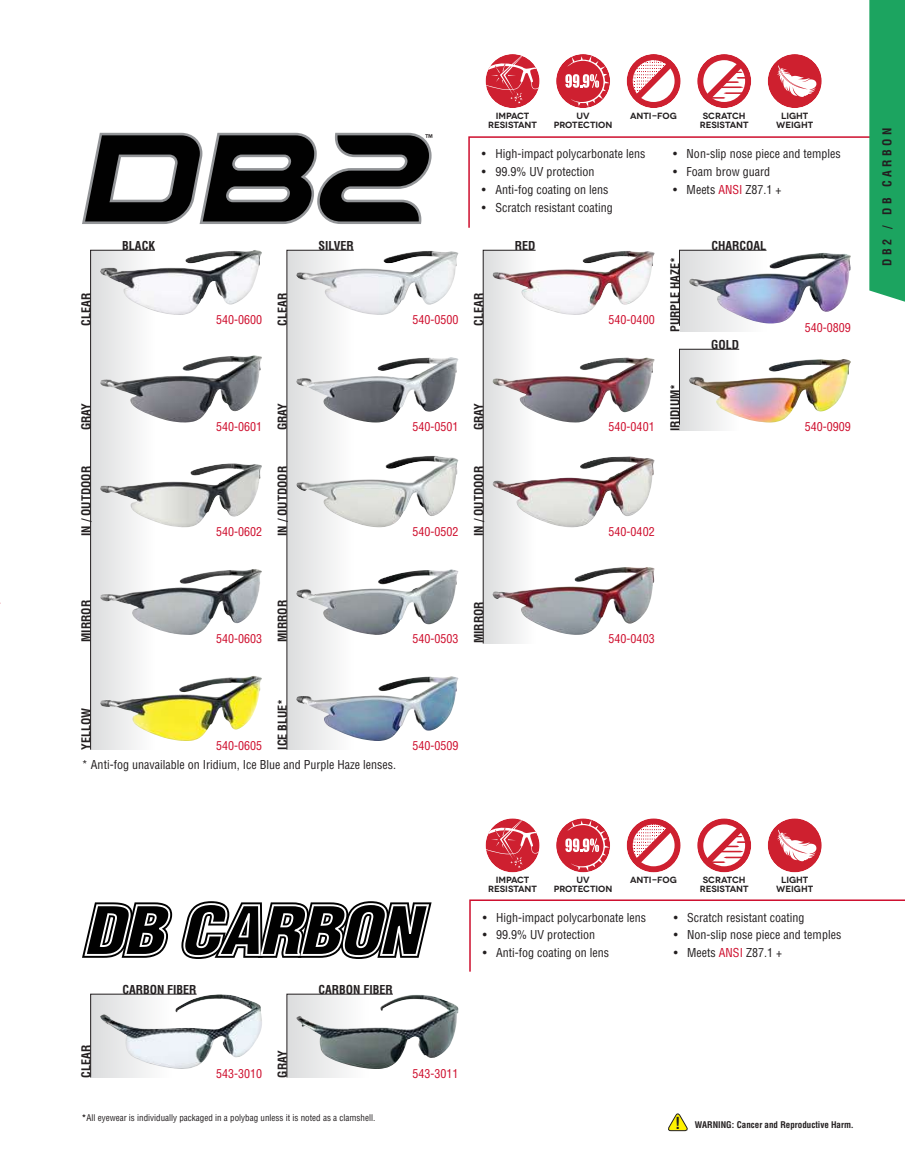
<style>
.page{position:relative;width:905px;height:1175px;background:#fff}
.page>*{position:absolute;margin:0;border:0;box-sizing:border-box;transform-origin:0 0}
.t1{font:condensed 12px "Helvetica LT Std";color:#231f20}
.t2{font:700 condensed 12px "Helvetica LT Std";color:#231f20}
.t3{font:condensed 12px "Helvetica LT Std";color:#ce0e2d}
.t4{font:700 condensed 12px "Helvetica LT Std";letter-spacing:.3em;color:#231f20}
.t5{font:600 9px/9px "Novecentowide";color:#231f20;text-align:center}
.t6{font:condensed 9px "Helvetica LT Std";color:#231f20}
.t7{font:700 condensed 9px "Helvetica LT Std";color:#231f20}
.s1{color:#ce0e2d}
.s2{font-weight:700}
.s3{font-size:16.2px}
.s4{font-family:"Minion Pro";font-stretch:normal}
</style>
<div class="page">
<svg style="left:668px;top:1113px;width:20px;height:18px"></svg>
<svg style="left:469px;top:899px;width:435px;height:73px"></svg>
<svg style="left:82px;top:902px;width:90px;height:55px"></svg>
<svg style="left:181px;top:901px;width:250px;height:58px"></svg>
<div style="left:87px;top:984px;width:189px;height:87px;background:#231f20;opacity:.25"></div>
<svg style="left:90px;top:993px;width:107px;height:85px"></svg>
<img style="left:393px;top:994px;width:65px;height:71px">
<svg style="left:286px;top:993px;width:107px;height:85px"></svg>
<img style="left:156px;top:569px;width:99px;height:66px">
<img style="left:156px;top:676px;width:98px;height:55px">
<img style="left:156px;top:355px;width:97px;height:58px">
<div style="left:87px;top:240px;width:189px;height:77px;background:#231f20;opacity:.25"></div>
<div style="left:87px;top:454px;width:189px;height:75px;background:#231f20;opacity:.25"></div>
<svg style="left:90px;top:249px;width:66px;height:501px"></svg>
<img style="left:354px;top:569px;width:97px;height:66px">
<img style="left:354px;top:676px;width:97px;height:65px">
<img style="left:354px;top:357px;width:97px;height:65px">
<div style="left:283px;top:242px;width:189px;height:75px;background:#231f20;opacity:.25"></div>
<div style="left:283px;top:446px;width:189px;height:83px;background:#231f20;opacity:.25"></div>
<svg style="left:286px;top:249px;width:68px;height:501px"></svg>
<svg style="left:82px;top:133px;width:349px;height:91px"></svg>
<div style="left:485px;top:818px;width:54px;height:54px;background:#ce2030;border-radius:50%"></div>
<svg style="left:486px;top:820px;width:53px;height:47px"></svg>
<div style="left:556px;top:818px;width:54px;height:54px;background:#ce2030;border-radius:50%"></div>
<svg style="left:565px;top:819px;width:44px;height:52px"></svg>
<svg style="left:626px;top:818px;width:54px;height:54px"></svg>
<svg style="left:697px;top:818px;width:54px;height:54px"></svg>
<div style="left:767px;top:818px;width:54px;height:54px;background:#ce202f;border-radius:50%"></div>
<svg style="left:777px;top:829px;width:39px;height:32px"></svg>
<svg style="left:467px;top:0;width:437px;height:644px"></svg>
<p class="t2" style="left:79px;top:326px;width:34px;rotate:-90deg">CLEAR</p>
<p class="t2" style="left:122px;top:238px;width:34px">BLACK</p>
<p class="t3" style="left:216px;top:312px;width:47px">540-0600</p>
<p class="t2" style="left:275px;top:326px;width:34px;rotate:-90deg">CLEAR</p>
<p class="t2" style="left:318px;top:238px;width:37px">SILVER</p>
<p class="t7" style="left:425px;top:132px;width:9px">™</p>
<p class="t3" style="left:412px;top:312px;width:47px">540-0500</p>
<p class="t5" style="left:488px;top:111px;width:50px">IMPACT<br>RESISTANT</p>
<p class="t5" style="left:554px;top:111px;width:60px">UV<br>PROTECTION</p>
<p class="t5" style="left:630px;top:111px;width:48px">ANTI-FOG</p>
<p class="t5" style="left:699px;top:111px;width:50px">SCRATCH<br>RESISTANT</p>
<p class="t5" style="left:776px;top:111px;width:38px">LIGHT<br>WEIGHT</p>
<p class="t1" style="left:482px;top:147px;width:165px">• High-impact polycarbonate lens</p>
<p class="t1" style="left:482px;top:164px;width:114px">• 99.9% UV protection</p>
<p class="t1" style="left:482px;top:182px;width:128px">• Anti-fog coating on lens</p>
<p class="t1" style="left:482px;top:200px;width:132px">• Scratch resistant coating</p>
<p class="t2" style="left:471px;top:326px;width:34px;rotate:-90deg">CLEAR</p>
<p class="t2" style="left:515px;top:238px;width:22px">RED</p>
<p class="t3" style="left:608px;top:312px;width:47px">540-0400</p>
<p class="t1" style="left:673px;top:147px;width:169px">• Non-slip nose piece and temples</p>
<p class="t1" style="left:673px;top:164px;width:98px">• Foam brow guard</p>
<p class="t1" style="left:673px;top:182px;width:110px">• Meets <span class="s1">ANSI</span> Z87.1 +</p>
<p class="t2" style="left:667px;top:332px;width:76px;rotate:-90deg">PURPLE HAZE*</p>
<p class="t2" style="left:711px;top:238px;width:56px">CHARCOAL</p>
<p class="t3" style="left:805px;top:320px;width:47px">540-0809</p>
<p class="t4" style="left:879px;top:266px;width:140px;rotate:-90deg">DB2 / DB CARBON</p>
<p class="t2" style="left:711px;top:337px;width:29px">GOLD</p>
<p class="t2" style="left:79px;top:430px;width:29px;rotate:-90deg">GRAY</p>
<p class="t3" style="left:216px;top:419px;width:47px">540-0601</p>
<p class="t2" style="left:275px;top:430px;width:29px;rotate:-90deg">GRAY</p>
<p class="t3" style="left:412px;top:419px;width:47px">540-0501</p>
<p class="t2" style="left:471px;top:430px;width:29px;rotate:-90deg">GRAY</p>
<p class="t3" style="left:608px;top:419px;width:47px">540-0401</p>
<p class="t2" style="left:667px;top:431px;width:49px;rotate:-90deg">IRIDIUM*</p>
<p class="t3" style="left:805px;top:419px;width:47px">540-0909</p>
<p class="t2" style="left:79px;top:536px;width:71px;rotate:-90deg">IN / OUTDOOR</p>
<p class="t3" style="left:216px;top:524px;width:47px">540-0602</p>
<p class="t2" style="left:275px;top:536px;width:71px;rotate:-90deg">IN / OUTDOOR</p>
<p class="t3" style="left:412px;top:524px;width:47px">540-0502</p>
<p class="t2" style="left:471px;top:536px;width:71px;rotate:-90deg">IN / OUTDOOR</p>
<p class="t3" style="left:608px;top:524px;width:47px">540-0402</p>
<p class="t2" style="left:79px;top:642px;width:43px;rotate:-90deg">MIRROR</p>
<p class="t3" style="left:216px;top:631px;width:47px">540-0603</p>
<p class="t2" style="left:275px;top:642px;width:43px;rotate:-90deg">MIRROR</p>
<p class="t3" style="left:412px;top:631px;width:47px">540-0503</p>
<p class="t2" style="left:471px;top:643px;width:43px;rotate:-90deg">MIRROR</p>
<p class="t3" style="left:608px;top:631px;width:47px">540-0403</p>
<p class="t2" style="left:79px;top:749px;width:43px;rotate:-90deg">YELLOW</p>
<p class="t3" style="left:216px;top:737px;width:47px">540-0605</p>
<p class="t2" style="left:275px;top:749px;width:53px;rotate:-90deg">ICE BLUE*</p>
<p class="t3" style="left:412px;top:737px;width:47px">540-0509</p>
<p class="t1" style="left:82px;top:757px;width:315px">* Anti-fog unavailable on Iridium, Ice Blue and Purple Haze lenses.</p>
<p class="t2" style="left:122px;top:981px;width:76px">CARBON FIBER</p>
<p class="t2" style="left:318px;top:981px;width:76px">CARBON FIBER</p>
<p class="t2" style="left:79px;top:1077px;width:34px;rotate:-90deg">CLEAR</p>
<p class="t3" style="left:216px;top:1065px;width:47px">543-3010</p>
<p class="t2" style="left:275px;top:1077px;width:29px;rotate:-90deg">GRAY</p>
<p class="t6" style="left:82px;top:1112px;width:295px"><span class="s2">*</span>All eyewear is individually packaged in a polybag unless it is noted as a clamshell.</p>
<p class="t3" style="left:412px;top:1065px;width:47px">543-3011</p>
<p class="t5" style="left:488px;top:875px;width:50px">IMPACT<br>RESISTANT</p>
<p class="t5" style="left:554px;top:875px;width:60px">UV<br>PROTECTION</p>
<p class="t5" style="left:630px;top:875px;width:48px">ANTI-FOG</p>
<p class="t5" style="left:699px;top:875px;width:50px">SCRATCH<br>RESISTANT</p>
<p class="t5" style="left:776px;top:875px;width:38px">LIGHT<br>WEIGHT</p>
<p class="t1" style="left:482px;top:909px;width:165px">• High-impact polycarbonate lens</p>
<p class="t1" style="left:482px;top:927px;width:114px">• 99.9% UV protection</p>
<p class="t1" style="left:482px;top:945px;width:128px">• Anti-fog coating on lens</p>
<p class="t1" style="left:673px;top:909px;width:132px">• Scratch resistant coating</p>
<p class="t1" style="left:673px;top:927px;width:169px">• Non-slip nose piece and temples</p>
<p class="t1" style="left:673px;top:945px;width:110px">• Meets <span class="s1">ANSI</span> Z87.1 +</p>
<p class="t7" style="left:675px;top:1118px;width:180px"><span class="s3">!</span> WARNING: Cancer and Reproductive Harm<span class="s4">.</span></p>
</div>
